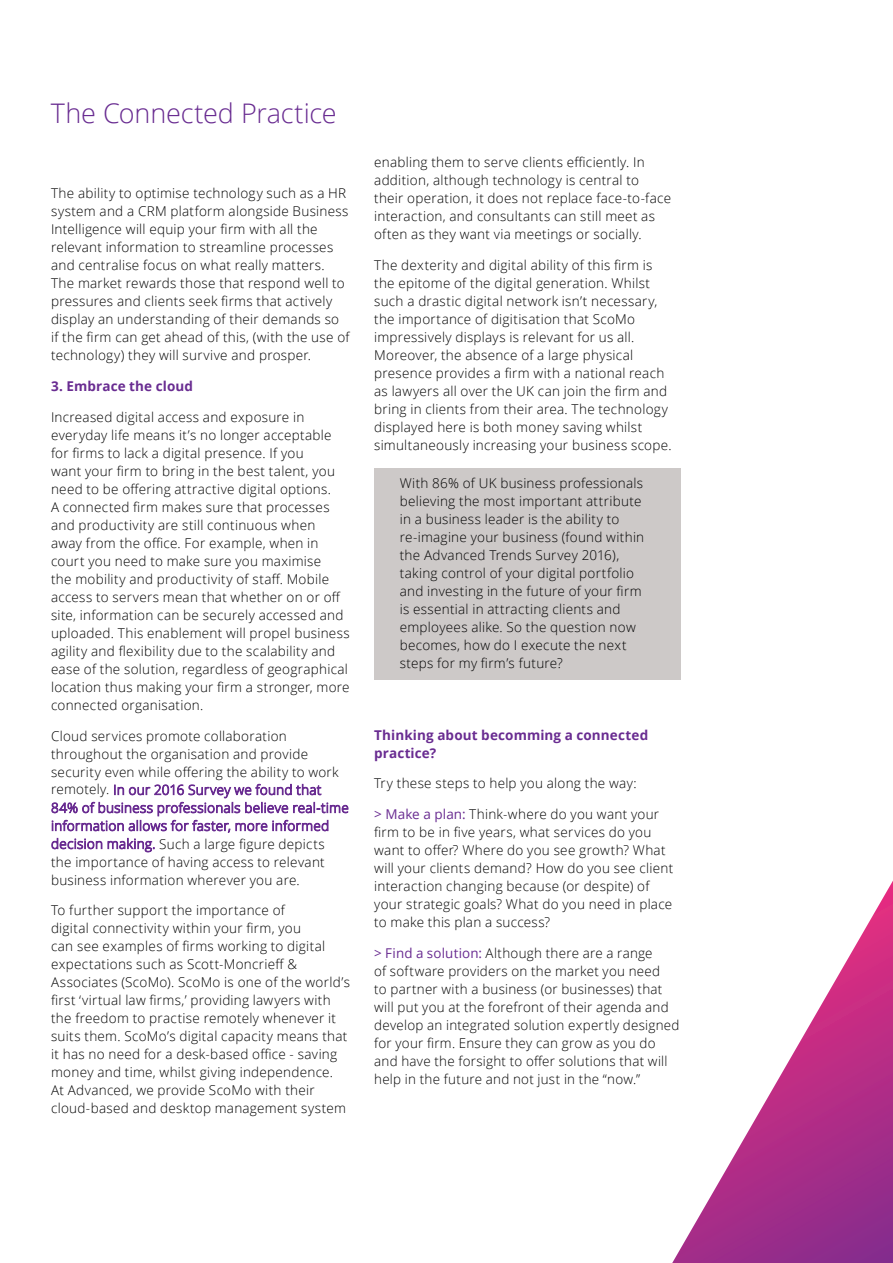
<style>
.page{position:relative;width:893px;height:1263px;background:#fff}
.page>*{position:absolute;margin:0;border:0;box-sizing:border-box;transform-origin:0 0}
.t1{font:300 27px "Open Sans";letter-spacing:-.005em;color:#692c91}
.t2{font:300 13.5px/18px "Open Sans";letter-spacing:.02em;color:#000}
.t3{font:700 13.5px/18px "Open Sans";letter-spacing:.01em;color:#692c91}
.s1{color:#692c91}
.s2{font-weight:400;color:#692c91}
</style>
<div class="page">
<svg style="left:51px;top:784px;width:297px;height:68px"></svg>
<div style="left:374px;top:469px;width:306px;height:211px;background:#cdc9c8"></div>
<svg style="left:672px;top:881px;width:221px;height:382px"></svg>
<h1 class="t1" style="left:51px;top:94px;width:287px">The Connected Practice</h1>
<p class="t2" style="left:51px;top:184px;width:300px">The ability to optimise technology such as a HR system and a CRM platform alongside Business Intelligence will equip your firm with all the relevant information to streamline processes and centralise focus on what really matters.<br>The market rewards those that respond well to pressures and clients seek firms that actively display an understanding of their demands so if the firm can get ahead of this, (with the use of technology) they will survive and prosper.</p>
<p class="t3" style="left:51px;top:377px;width:144px">3. Embrace the cloud</p>
<p class="t2" style="left:51px;top:407px;width:300px">Increased digital access and exposure in everyday life means it’s no longer acceptable for firms to lack a digital presence. If you<br>want your firm to bring in the best talent, you need to be offering attractive digital options.<br>A connected firm makes sure that processes and productivity are still continuous when away from the office. For example, when in court you need to make sure you maximise<br>the mobility and productivity of staff. Mobile access to servers mean that whether on or off site, information can be securely accessed and uploaded. This enablement will propel business agility and flexibility due to the scalability and ease of the solution, regardless of geographical location thus making your firm a stronger, more connected organisation.</p>
<p class="t2" style="left:51px;top:726px;width:299px">Cloud services promote collaboration throughout the organisation and provide security even while offering the ability to work remotely. <span class="s1">In our 2016 Survey we found that 84% of business professionals believe real-time information allows for faster, more informed decision making.</span> Such a large figure depicts the importance of having access to relevant business information wherever you are.</p>
<p class="t2" style="left:51px;top:901px;width:300px">To further support the importance of<br>digital connectivity within your firm, you<br>can see examples of firms working to digital expectations such as Scott-Moncrieff &amp; Associates (ScoMo). ScoMo is one of the world’s first ‘virtual law firms,’ providing lawyers with the freedom to practise remotely whenever it suits them. ScoMo’s digital capacity means that it has no need for a desk-based office - saving money and time, whilst giving independence.<br>At Advanced, we provide ScoMo with their cloud-based and desktop management system</p>
<p class="t2" style="left:374px;top:153px;width:298px">enabling them to serve clients efficiently. In addition, although technology is central to their operation, it does not replace face-to-face interaction, and consultants can still meet as often as they want via meetings or socially.</p>
<p class="t2" style="left:374px;top:256px;width:299px">The dexterity and digital ability of this firm is the epitome of the digital generation. Whilst such a drastic digital network isn’t necessary, the importance of digitisation that ScoMo impressively displays is relevant for us all.<br>Moreover, the absence of a large physical presence provides a firm with a national reach as lawyers all over the UK can join the firm and bring in clients from their area. The technology displayed here is both money saving whilst simultaneously increasing your business scope.</p>
<p class="t2" style="left:400px;top:474px;width:246px">With 86% of UK business professionals believing the most important attribute in a business leader is the ability to re-imagine your business (found within the Advanced Trends Survey 2016), taking control of your digital portfolio and investing in the future of your firm is essential in attracting clients and employees alike. So the question now becomes, how do I execute the next steps for my firm’s future?</p>
<p class="t3" style="left:374px;top:725px;width:275px">Thinking about becomming a connected practice?</p>
<p class="t2" style="left:374px;top:774px;width:264px">Try these steps to help you along the way:</p>
<p class="t2" style="left:374px;top:805px;width:300px"><span class="s2">&gt; Make a plan:</span> Think-where do you want your firm to be in five years, what services do you want to offer? Where do you see growth? What will your clients demand? How do you see client interaction changing because (or despite) of your strategic goals? What do you need in place to make this plan a success?</p>
<p class="t2" style="left:374px;top:944px;width:307px"><span class="s2">&gt; Find a solution:</span> Although there are a range<br>of software providers on the market you need<br>to partner with a business (or businesses) that will put you at the forefront of their agenda and develop an integrated solution expertly designed for your firm. Ensure they can grow as you do and have the forsight to offer solutions that will help in the future and not just in the “now.”</p>
</div>
